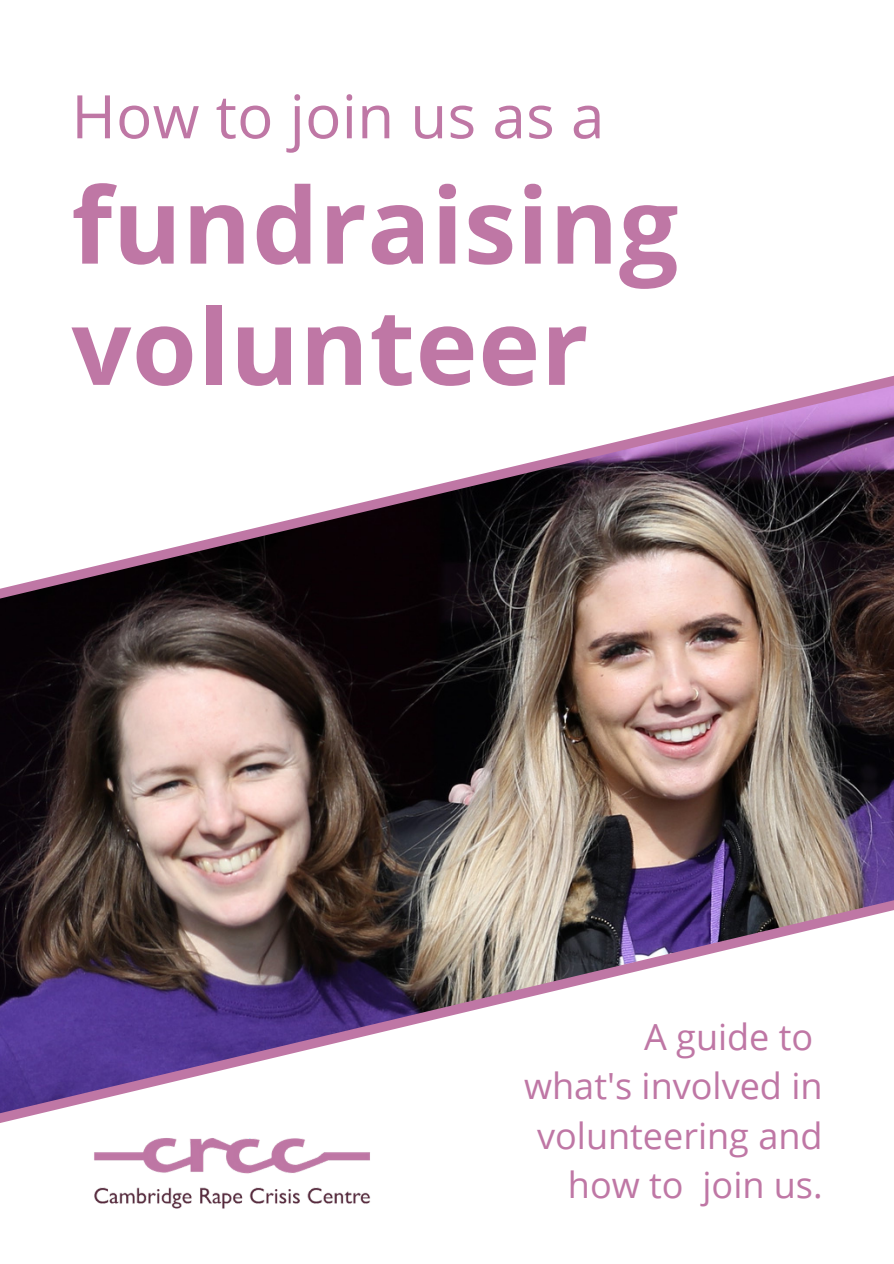
<style>
.page{position:relative;width:894px;height:1264px;background:#fff}
.page>*{position:absolute;margin:0;border:0;box-sizing:border-box;transform-origin:0 0}
.t1{font:700 105.15px/121.2px "Open Sans";letter-spacing:.005em;color:#bf77a5}
.t2{font:60px "Open Sans";letter-spacing:.005em;color:#bf77a5}
.t3{font:36px/49.5px "Open Sans";color:#bf77a5;text-align:right}
</style>
<div class="page">
<img style="left:0;top:632px;width:893px;height:245px">
<svg style="left:0;top:599px;width:893px;height:33px;background:#4c3e3a"></svg>
<img style="left:94px;top:1138px;width:277px;height:71px">
<svg style="left:0;top:376px;width:893px;height:223px"></svg>
<svg style="left:0;top:878px;width:893px;height:245px"></svg>
<h2 class="t2" style="left:71px;top:74px;width:534px">How to join us as a</h2>
<h1 class="t1" style="left:71px;top:162px;width:608px">fundraising volunteer</h1>
<p class="t3" style="left:524px;top:1010px;width:300px">A guide to<br>what's involved in volunteering and how to join us.</p>
</div>
